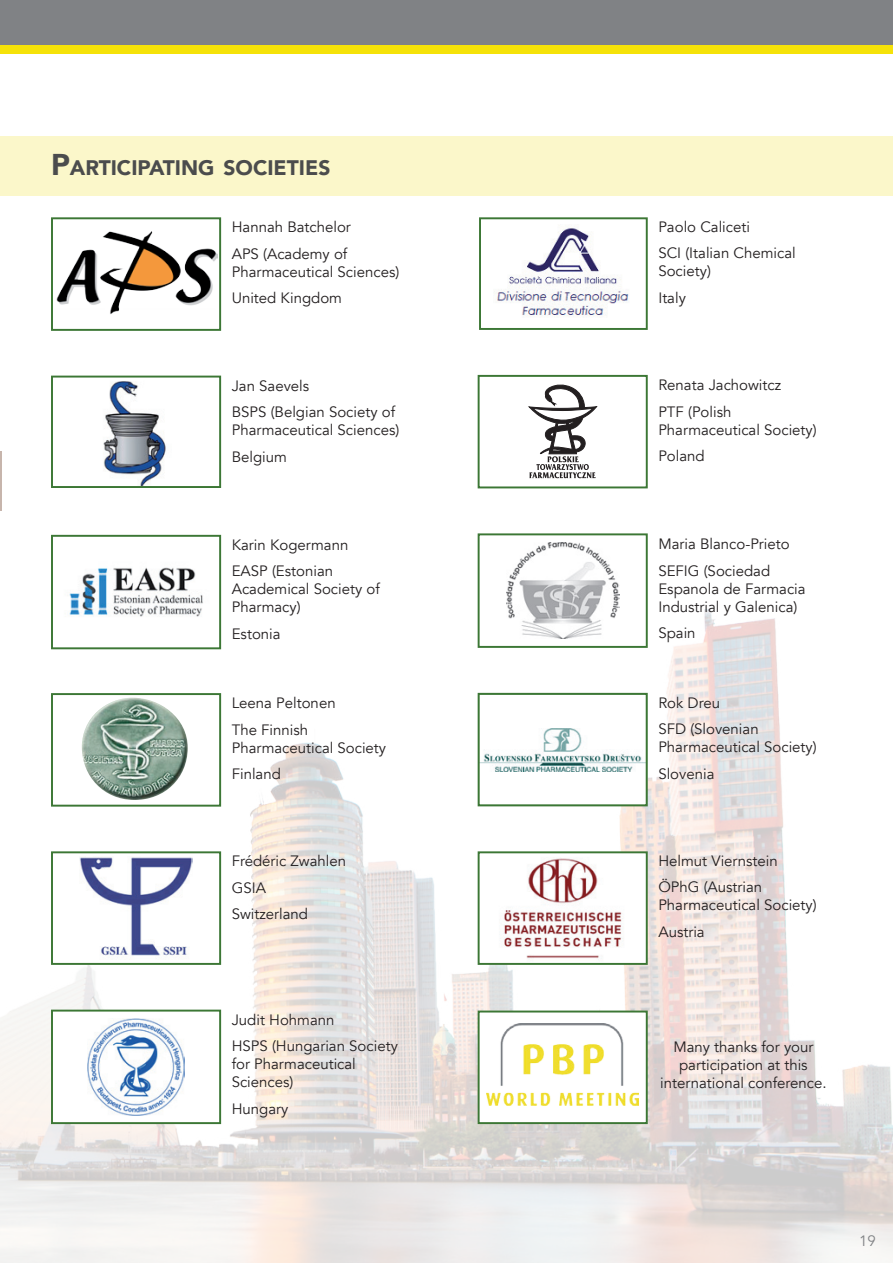
<style>
.page{position:relative;width:893px;height:1263px;background:#fff}
.page>*{position:absolute;margin:0;border:0;box-sizing:border-box;transform-origin:0 0}
.t1{font:900 21px "Avenir";color:#4b4c4d}
.t2{font:15px/26.5px "Avenir";color:#231f20}
.t3{font:15px "Avenir";color:#808285}
.s1{font-size:30px}
</style>
<div class="page">
<img style="left:0;top:600px;width:893px;height:663px">
<div style="left:0;top:0;width:893px;height:46px;background:#808285"></div>
<div style="left:0;top:46px;width:893px;height:8px;background:#f5e209"></div>
<hr style="left:0;top:451px;width:1px;height:59px;background:#c7b5ac">
<img style="left:496px;top:227px;width:133px;height:90px">
<div style="left:479px;top:217px;width:169px;height:113px;border:2px solid #3c7735"></div>
<div style="left:52px;top:1010px;width:168px;height:113px;background:#fff"></div>
<img style="left:87px;top:1018px;width:98px;height:97px">
<div style="left:51px;top:1010px;width:170px;height:114px;border:2px solid #3c7735"></div>
<div style="left:52px;top:852px;width:168px;height:112px;background:#fff"></div>
<img style="left:79px;top:857px;width:114px;height:99px">
<div style="left:51px;top:851px;width:170px;height:114px;border:2px solid #3c7735"></div>
<img style="left:56px;top:232px;width:162px;height:82px">
<div style="left:51px;top:217px;width:170px;height:114px;border:2px solid #3c7735"></div>
<div style="left:479px;top:852px;width:168px;height:112px;background:#fff"></div>
<img style="left:503px;top:858px;width:120px;height:101px">
<div style="left:478px;top:851px;width:170px;height:114px;border:2px solid #3c7735"></div>
<div style="left:52px;top:694px;width:168px;height:112px;background:#fff"></div>
<img style="left:82px;top:698px;width:106px;height:102px">
<div style="left:51px;top:693px;width:170px;height:114px;border:2px solid #3c7735"></div>
<img style="left:54px;top:567px;width:164px;height:79px">
<div style="left:51px;top:535px;width:170px;height:114px;border:2px solid #3c7735"></div>
<div style="left:479px;top:694px;width:168px;height:111px;background:#fff"></div>
<img style="left:481px;top:728px;width:164px;height:43px">
<div style="left:478px;top:693px;width:170px;height:113px;border:2px solid #3c7735"></div>
<div style="left:479px;top:534px;width:168px;height:113px;background:#fff"></div>
<img style="left:506px;top:543px;width:113px;height:96px">
<div style="left:478px;top:533px;width:170px;height:115px;border:2px solid #3c7735"></div>
<svg style="left:529px;top:384px;width:68px;height:94px"></svg>
<div style="left:478px;top:375px;width:170px;height:113px;border:2px solid #3c7735"></div>
<img style="left:103px;top:381px;width:63px;height:104px">
<div style="left:51px;top:376px;width:170px;height:112px;border:2px solid #3c7735"></div>
<div style="left:479px;top:1011px;width:168px;height:112px;background:#fff"></div>
<img style="left:487px;top:1023px;width:152px;height:83px">
<div style="left:478px;top:1010px;width:170px;height:114px;border:2px solid #3c7735"></div>
<div style="left:0;top:136px;width:893px;height:60px;background:#fbf7ca"></div>
<h1 class="t1" style="left:51px;top:149px;width:281px"><span class="s1">P</span>ARTICIPATING SOCIETIES</h1>
<p class="t2" style="left:232px;top:214px;width:121px">Hannah Batchelor<br>APS (Academy of</p>
<p class="t2" style="left:232px;top:259px;width:169px">Pharmaceutical Sciences)<br>United Kingdom</p>
<p class="t2" style="left:232px;top:372px;width:165px">Jan Saevels<br>BSPS (Belgian Society of</p>
<p class="t2" style="left:232px;top:417px;width:169px">Pharmaceutical Sciences)<br>Belgium</p>
<p class="t2" style="left:232px;top:532px;width:118px">Karin Kogermann<br>EASP (Estonian</p>
<p class="t2" style="left:232px;top:580px;width:150px;line-height:18px">Academical Society of<br>Pharmacy)</p>
<p class="t2" style="left:232px;top:621px;width:50px">Estonia</p>
<p class="t2" style="left:232px;top:690px;width:105px">Leena Peltonen<br>The Finnish</p>
<p class="t2" style="left:232px;top:734px;width:156px">Pharmaceutical Society<br>Finland</p>
<p class="t2" style="left:232px;top:848px;width:116px">Frédéric Zwahlen<br>GSIA<br>Switzerland</p>
<p class="t2" style="left:232px;top:1006px;width:168px">Judit Hohmann<br>HSPS (Hungarian Society</p>
<p class="t2" style="left:232px;top:1055px;width:126px;line-height:18px">for Pharmaceutical<br>Sciences)</p>
<p class="t2" style="left:232px;top:1095px;width:58px">Hungary</p>
<p class="t2" style="left:658px;top:214px;width:139px">Paolo Caliceti<br>SCI (Italian Chemical</p>
<p class="t2" style="left:658px;top:258px;width:54px">Society)<br>Italy</p>
<p class="t2" style="left:658px;top:372px;width:124px">Renata Jachowitcz<br>PTF (Polish</p>
<p class="t2" style="left:658px;top:416px;width:160px">Pharmaceutical Society)<br>Poland</p>
<p class="t2" style="left:658px;top:531px;width:133px">Maria Blanco-Prieto<br>SEFIG (Sociedad</p>
<p class="t2" style="left:658px;top:580px;width:149px;line-height:18px">Espanola de Farmacia<br>Industrial y Galenica)</p>
<p class="t2" style="left:658px;top:620px;width:39px">Spain</p>
<p class="t2" style="left:658px;top:689px;width:102px">Rok Dreu<br>SFD (Slovenian</p>
<p class="t2" style="left:658px;top:734px;width:160px">Pharmaceutical Society)<br>Slovenia</p>
<p class="t2" style="left:658px;top:848px;width:121px">Helmut Viernstein<br>ÖPhG (Austrian</p>
<p class="t2" style="left:658px;top:892px;width:160px">Pharmaceutical Society)<br>Austria</p>
<p class="t2" style="left:660px;top:1038px;width:168px;line-height:18px;text-align:center">Many thanks for your participation at this international conference.</p>
<p class="t3" style="left:859px;top:1232px;width:18px">19</p>
</div>
